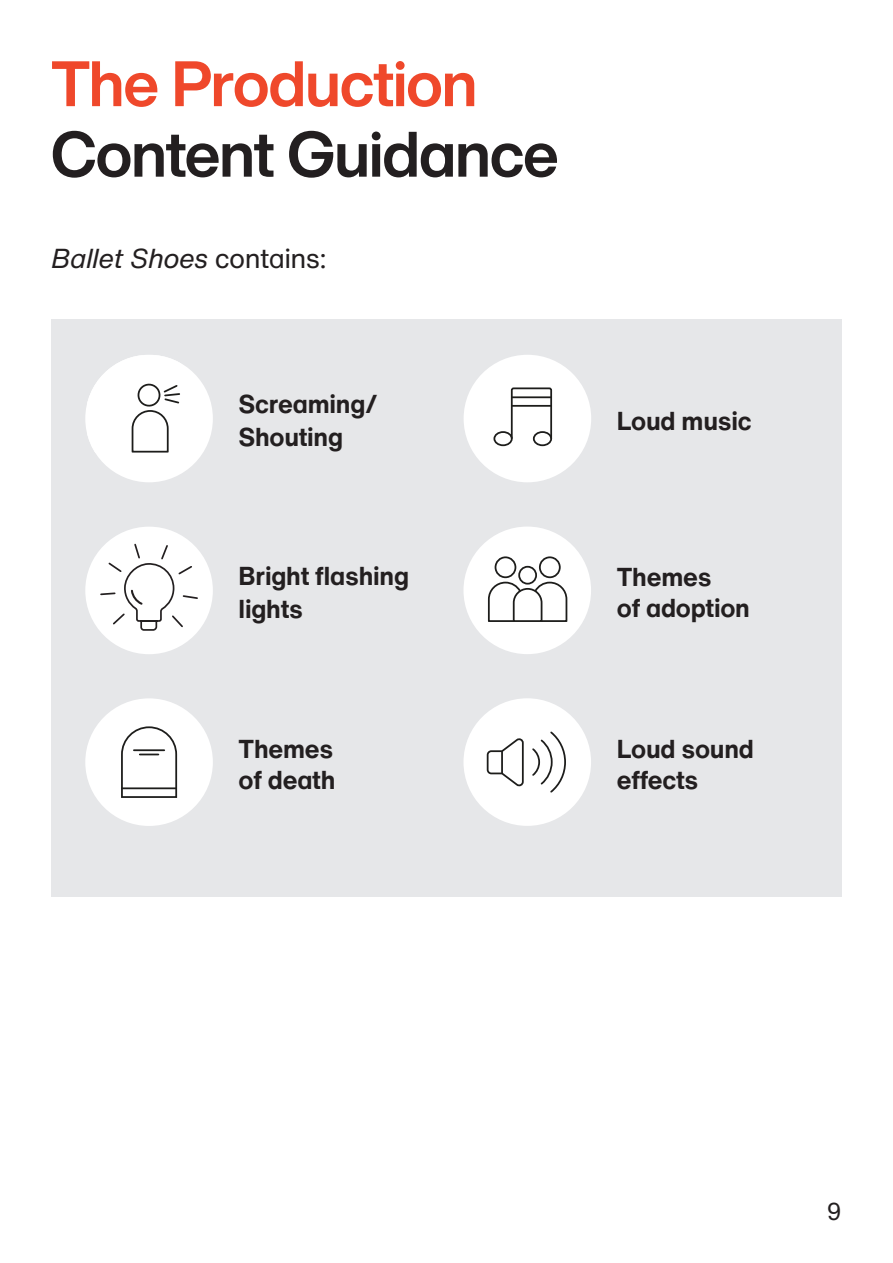
<style>
.page{position:relative;width:893px;height:1263px;background:#fff}
.page>*{position:absolute;margin:0;border:0;box-sizing:border-box;transform-origin:0 0}
.t1{font:700 63px/70.5px "Helvetica Now NT Display";letter-spacing:-.015em;color:#231f20}
.Body_Lrg{font:italic 27px "Helvetica Now NT Text";letter-spacing:-.02em;color:#231f20}
.t2{font:700 25.5px/30.6px "Helvetica Now NT Text";letter-spacing:-.01em;color:#231f20}
.t3{font:24px "Helvetica Now NT Text";color:#231f20}
.s1{color:#ef482b}
.s2{font-style:normal}
</style>
<div class="page">
<div style="left:51px;top:319px;width:791px;height:578px;background:#e6e7e9"></div>
<div style="left:85px;top:355px;width:128px;height:127px;background:#fff;border-radius:50%"></div>
<div style="left:87px;top:355px;width:94px;height:98px;background:#fff"></div>
<svg style="left:131px;top:383px;width:49px;height:70px"></svg>
<div style="left:85px;top:698px;width:128px;height:128px;background:#fff;border-radius:50%"></div>
<svg style="left:121px;top:726px;width:57px;height:72px"></svg>
<hr style="left:122px;top:787px;width:54px;height:2px;background:#1d1d1b">
<div style="left:463px;top:527px;width:128px;height:127px;background:#fff;border-radius:50%"></div>
<div style="left:539px;top:556px;width:22px;height:22px;border:2px solid #1d1d1b;border-radius:50%"></div>
<div style="left:495px;top:556px;width:21px;height:22px;border:2px solid #1d1d1b;border-radius:50%"></div>
<div style="left:518px;top:566px;width:19px;height:18px;border:2px solid #1d1d1b;border-radius:50%"></div>
<svg style="left:487px;top:581px;width:81px;height:41px"></svg>
<div style="left:463px;top:698px;width:128px;height:128px;background:#fff;border-radius:50%"></div>
<svg style="left:486px;top:738px;width:38px;height:48px"></svg>
<hr style="left:501px;top:751px;width:2px;height:22px;background:#1d1d1b">
<svg style="left:532px;top:731px;width:34px;height:62px"></svg>
<div style="left:464px;top:355px;width:127px;height:127px;background:#fff;border-radius:50%"></div>
<div style="left:85px;top:527px;width:128px;height:127px;background:#fff;border-radius:50%"></div>
<svg style="left:99px;top:543px;width:99px;height:88px"></svg>
<div style="left:493px;top:431px;width:20px;height:15px;border:2px solid #1d1d1b;border-radius:50%"></div>
<div style="left:533px;top:431px;width:19px;height:15px;border:2px solid #1d1d1b;border-radius:50%"></div>
<svg style="left:510px;top:387px;width:43px;height:53px"></svg>
<hr style="left:512px;top:396px;width:39px;height:2px;background:#1d1d1b">
<hr style="left:512px;top:405px;width:39px;height:2px;background:#1d1d1b">
<h1 class="t1" style="left:51px;top:48px;width:509px"><span class="s1">The Production<br></span>Content Guidance</h1>
<p class="Body_Lrg" style="left:51px;top:240px;width:278px">Ballet Shoes <span class="s2">contains:</span></p>
<p class="t2" style="left:238px;top:388px;width:141px;line-height:33px">Screaming/<br>Shouting</p>
<p class="t2" style="left:239px;top:560px;width:172px;line-height:33px">Bright flashing lights</p>
<p class="t2" style="left:239px;top:734px;width:98px">Themes of death</p>
<p class="t2" style="left:617px;top:406px;width:136px">Loud music</p>
<p class="t2" style="left:617px;top:562px;width:135px">Themes<br>of adoption</p>
<p class="t2" style="left:617px;top:734px;width:139px">Loud sound effects</p>
<p class="t3" style="left:827px;top:1196px;width:17px">9</p>
</div>
